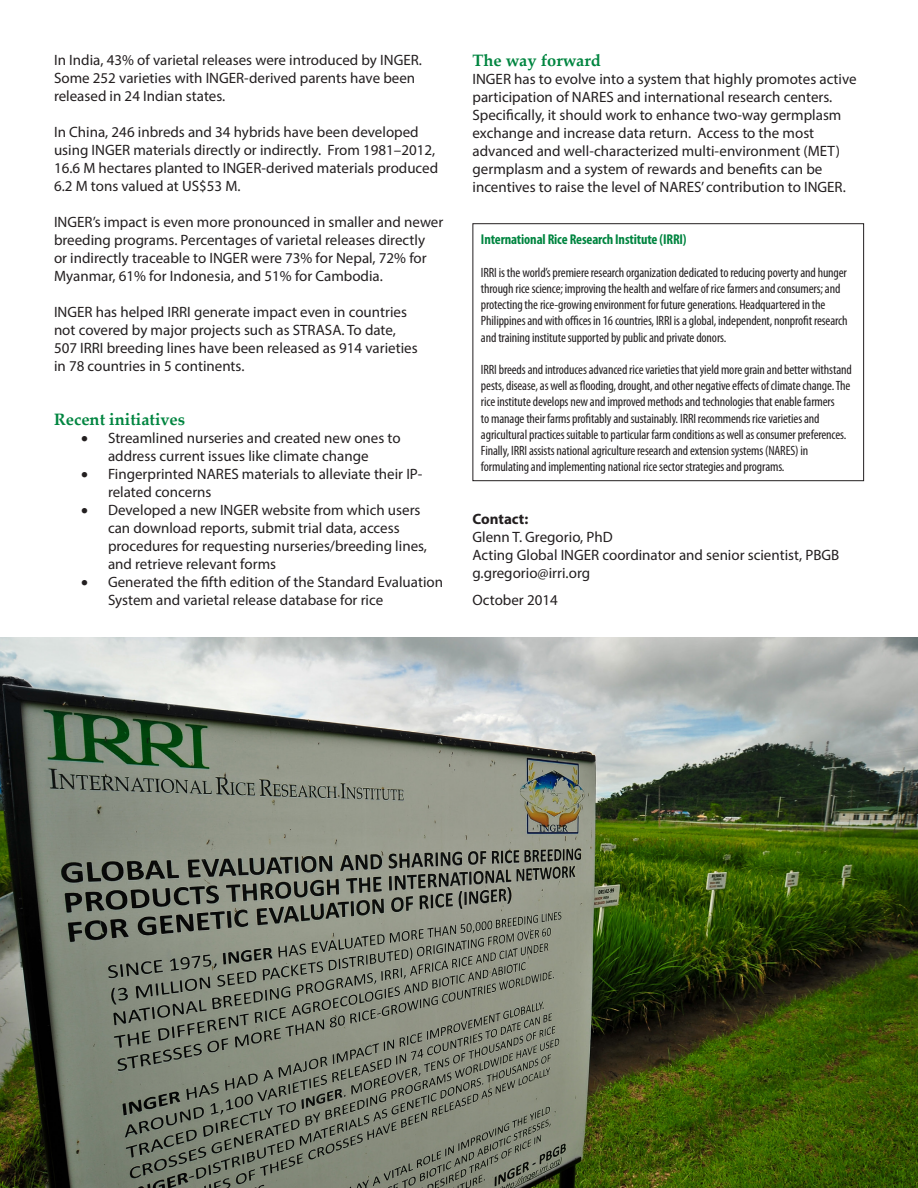
<style>
.page{position:relative;width:918px;height:1188px;background:#fff}
.page>*{position:absolute;margin:0;border:0;box-sizing:border-box;transform-origin:0 0}
.t1{font:700 16.5px "Palatino Linotype";color:#008540}
.t2{font:15px/18px "Myriad Pro";color:#231f20}
.t3{font:700 15px "Myriad Pro";color:#231f20}
.t4{font:700 condensed 14.25px "Myriad Pro";letter-spacing:-.01em;color:#008540}
.t5{font:condensed 13.5px/16.2px "Myriad Pro";letter-spacing:-.01em;color:#231f20}
</style>
<div class="page">
<div style="left:472px;top:223px;width:392px;height:258px;border:1px solid #231f20"></div>
<img style="left:0;top:637px;width:918px;height:551px">
<p class="t2" style="left:54px;top:51px;width:369px">In India, 43% of varietal releases were introduced by INGER.<br>Some 252 varieties with INGER-derived parents have been released in 24 Indian states.</p>
<p class="t2" style="left:54px;top:123px;width:386px">In China, 246 inbreds and 34 hybrids have been developed using INGER materials directly or indirectly. From 1981–2012, 16.6 M hectares planted to INGER-derived materials produced 6.2 M tons valued at US$53 M.</p>
<p class="t2" style="left:54px;top:213px;width:391px">INGER’s impact is even more pronounced in smaller and newer breeding programs. Percentages of varietal releases directly<br>or indirectly traceable to INGER were 73% for Nepal, 72% for Myanmar, 61% for Indonesia, and 51% for Cambodia.</p>
<p class="t2" style="left:54px;top:303px;width:365px">INGER has helped IRRI generate impact even in countries not covered by major projects such as STRASA. To date, 507 IRRI breeding lines have been released as 914 varieties in 78 countries in 5 continents.</p>
<p class="t1" style="left:54px;top:408px;width:133px">Recent initiatives</p>
<p class="t2" style="left:81px;top:429px;width:321px;text-align:center">• Streamlined nurseries and created new ones to address current issues like climate change</p>
<p class="t2" style="left:108px;top:465px;width:316px;text-indent:-27px">• Fingerprinted NARES materials to alleviate their IP&shy;related concerns</p>
<p class="t2" style="left:108px;top:501px;width:321px;text-indent:-27px">• Developed a new INGER website from which users can download reports, submit trial data, access procedures for requesting nurseries/breeding lines, and retrieve relevant forms</p>
<p class="t2" style="left:108px;top:573px;width:337px;text-indent:-27px">• Generated the fifth edition of the Standard Evaluation<br>System and varietal release database for rice</p>
<p class="t1" style="left:472px;top:49px;width:130px">The way forward</p>
<p class="t2" style="left:472px;top:70px;width:386px">INGER has to evolve into a system that highly promotes active participation of NARES and international research centers.<br>Specifically, it should work to enhance two-way germplasm exchange and increase data return. Access to the most advanced and well-characterized multi-environment (MET) germplasm and a system of rewards and benefits can be incentives to raise the level of NARES’ contribution to INGER.</p>
<p class="t4" style="left:481px;top:232px;width:207px">International Rice Research Institute (IRRI)</p>
<p class="t5" style="left:481px;top:264px;width:368px">IRRI is the world’s premiere research organization dedicated to reducing poverty and hunger through rice science; improving the health and welfare of rice farmers and consumers; and protecting the rice-growing environment for future generations. Headquartered in the Philippines and with offices in 16 countries, IRRI is a global, independent, nonprofit research and training institute supported by public and private donors.</p>
<p class="t5" style="left:481px;top:362px;width:372px">IRRI breeds and introduces advanced rice varieties that yield more grain and better withstand pests, disease, as well as flooding, drought, and other negative effects of climate change. The rice institute develops new and improved methods and technologies that enable farmers<br>to manage their farms profitably and sustainably. IRRI recommends rice varieties and agricultural practices suitable to particular farm conditions as well as consumer preferences.<br>Finally, IRRI assists national agriculture research and extension systems (NARES) in formulating and implementing national rice sector strategies and programs.</p>
<p class="t3" style="left:472px;top:509px;width:57px">Contact:</p>
<p class="t2" style="left:472px;top:528px;width:142px">Glenn T. Gregorio, PhD</p>
<p class="t2" style="left:472px;top:546px;width:368px">Acting Global INGER coordinator and senior scientist, PBGB</p>
<p class="t2" style="left:472px;top:564px;width:119px">g.gregorio@irri.org</p>
<p class="t2" style="left:472px;top:591px;width:87px">October 2014</p>
</div>
